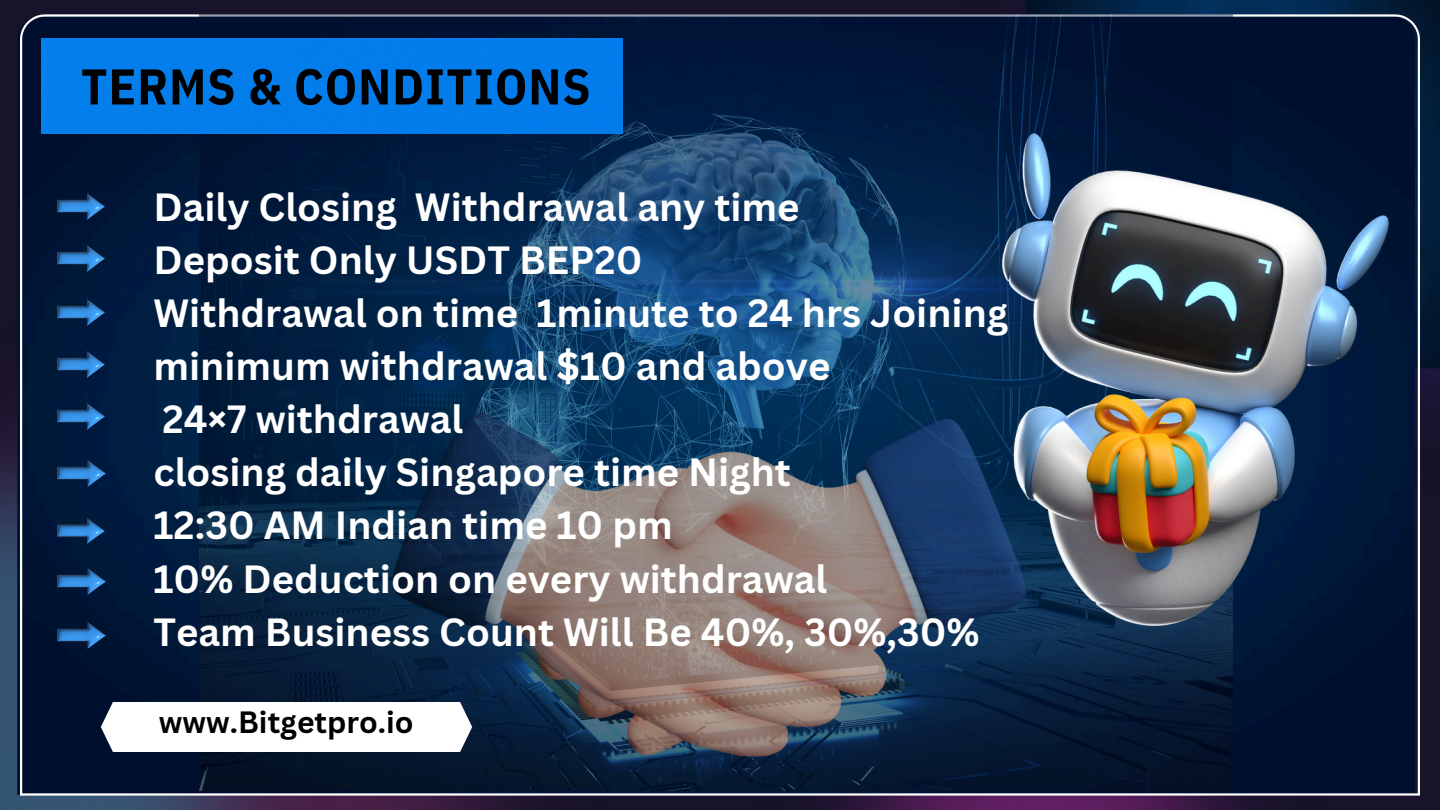
<style>
.page{position:relative;width:1440px;height:810px;background:#18132a}
.page>*{position:absolute;margin:0;border:0;box-sizing:border-box;transform-origin:0 0}
.t1{font:700 50.25px "IBM Plex Sans Cond";letter-spacing:.025em;color:#000}
.t2{font:700 38.25px/53.1px "Canva Sans";color:#fff}
.t3{font:700 30px "Canva Sans";color:#000}
</style>
<div class="page">
<img style="left:0;top:424px;width:354px;height:386px">
<img style="left:834px;top:796px;width:406px;height:13px">
<img style="left:1026px;top:0;width:414px;height:368px">
<img style="left:20px;top:15px;width:1400px;height:781px">
<img style="left:200px;top:15px;width:1033px;height:775px">
<div style="left:41px;top:39px;width:582px;height:94px;background:#027deb"></div>
<img style="left:57px;top:193px;width:47px;height:26px">
<img style="left:57px;top:246px;width:47px;height:26px">
<img style="left:57px;top:300px;width:47px;height:26px">
<img style="left:393px;top:414px;width:632px;height:343px">
<img style="left:57px;top:352px;width:47px;height:25px">
<div style="left:99px;top:702px;width:375px;height:50px;background:#fff"></div>
<img style="left:57px;top:518px;width:47px;height:26px">
<img style="left:58px;top:461px;width:47px;height:26px">
<img style="left:57px;top:403px;width:47px;height:26px">
<img style="left:58px;top:569px;width:47px;height:26px">
<img style="left:1002px;top:133px;width:386px;height:492px">
<img style="left:58px;top:623px;width:47px;height:26px">
<p class="t1" style="left:81px;top:53px;width:511px">TERMS &amp; CONDITIONS</p>
<p class="t2" style="left:153px;top:179px;width:856px">Daily Closing Withdrawal any time<br>Deposit Only USDT BEP20<br>Withdrawal on time 1minute to 24 hrs Joining minimum withdrawal $10 and above<br>24×7 withdrawal<br>closing daily Singapore time Night<br>12:30 AM Indian time 10 pm<br>10% Deduction on every withdrawal<br>Team Business Count Will Be 40%, 30%,30%</p>
<p class="t3" style="left:159px;top:701px;width:256px">www.Bitgetpro.io</p>
</div>
